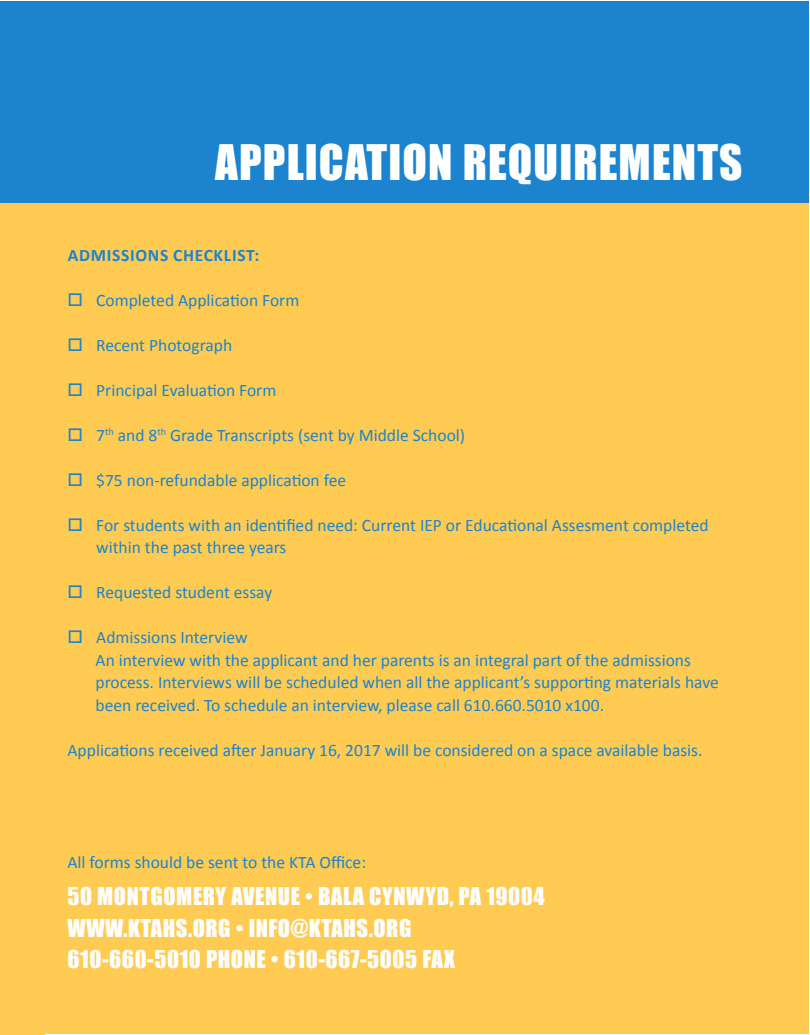
<style>
.page{position:relative;width:810px;height:1035px;background:#fff}
.page>*{position:absolute;margin:0;border:0;box-sizing:border-box;transform-origin:0 0}
.t1{font:45px "Impact";letter-spacing:.025em;color:#fff}
.t2{font:22.5px "Impact";letter-spacing:.025em;color:#fff}
.t3{font:17.5px/22.5px "Calibri";color:#1c83cf}
.t4{font:700 17.5px "Calibri";letter-spacing:.04em;color:#1c83cf}
</style>
<div class="page">
<div style="left:22px;top:32px;width:787px;height:1002px;background:#ffcb52"></div>
<div style="left:22px;top:1px;width:787px;height:201px;background:#1c83cf"></div>
<div style="left:0;top:72px;width:44px;height:962px;background:#ffcb52"></div>
<div style="left:0;top:1px;width:45px;height:201px;background:#1c83cf"></div>
<p class="t1" style="left:215px;top:127px;width:529px">APPLICATION REQUIREMENTS</p>
<p class="t4" style="left:68px;top:244px;width:193px">ADMISSIONS CHECKLIST:</p>
<p class="t3" style="left:68px;top:289px;width:233px">□ Completed Application Form</p>
<p class="t3" style="left:68px;top:334px;width:166px">□ Recent Photograph</p>
<p class="t3" style="left:68px;top:379px;width:210px">□ Principal Evaluation Form</p>
<p class="t3" style="left:68px;top:424px;width:399px">□ 7<sup>th</sup> and 8<sup>th</sup> Grade Transcripts (sent by Middle School)</p>
<p class="t3" style="left:68px;top:469px;width:280px">□ $75 non-refundable application fee</p>
<p class="t3" style="left:68px;top:514px;width:643px">□ For students with an identified need: Current IEP or Educational Assesment completed</p>
<p class="t3" style="left:96px;top:536px;width:192px">within the past three years</p>
<p class="t3" style="left:68px;top:581px;width:206px">□ Requested student essay</p>
<p class="t3" style="left:68px;top:626px;width:182px">□ Admissions Interview</p>
<p class="t3" style="left:96px;top:649px;width:625px">An interview with the applicant and her parents is an integral part of the admissions process. Interviews will be scheduled when all the applicant’s supporting materials have been received. To schedule an interview, please call 610.660.5010 x100.</p>
<p class="t3" style="left:68px;top:739px;width:637px">Applications received after January 16, 2017 will be considered on a space available basis.</p>
<p class="t3" style="left:68px;top:851px;width:300px">All forms should be sent to the KTA Office:</p>
<p class="t2" style="left:68px;top:879px;width:479px">50 MONTGOMERY AVENUE • BALA CYNWYD, PA 19004</p>
<p class="t2" style="left:68px;top:910px;width:345px">WWW.KTAHS.ORG • INFO@KTAHS.ORG</p>
<p class="t2" style="left:68px;top:942px;width:389px">610-660-5010 PHONE • 610-667-5005 FAX</p>
</div>
